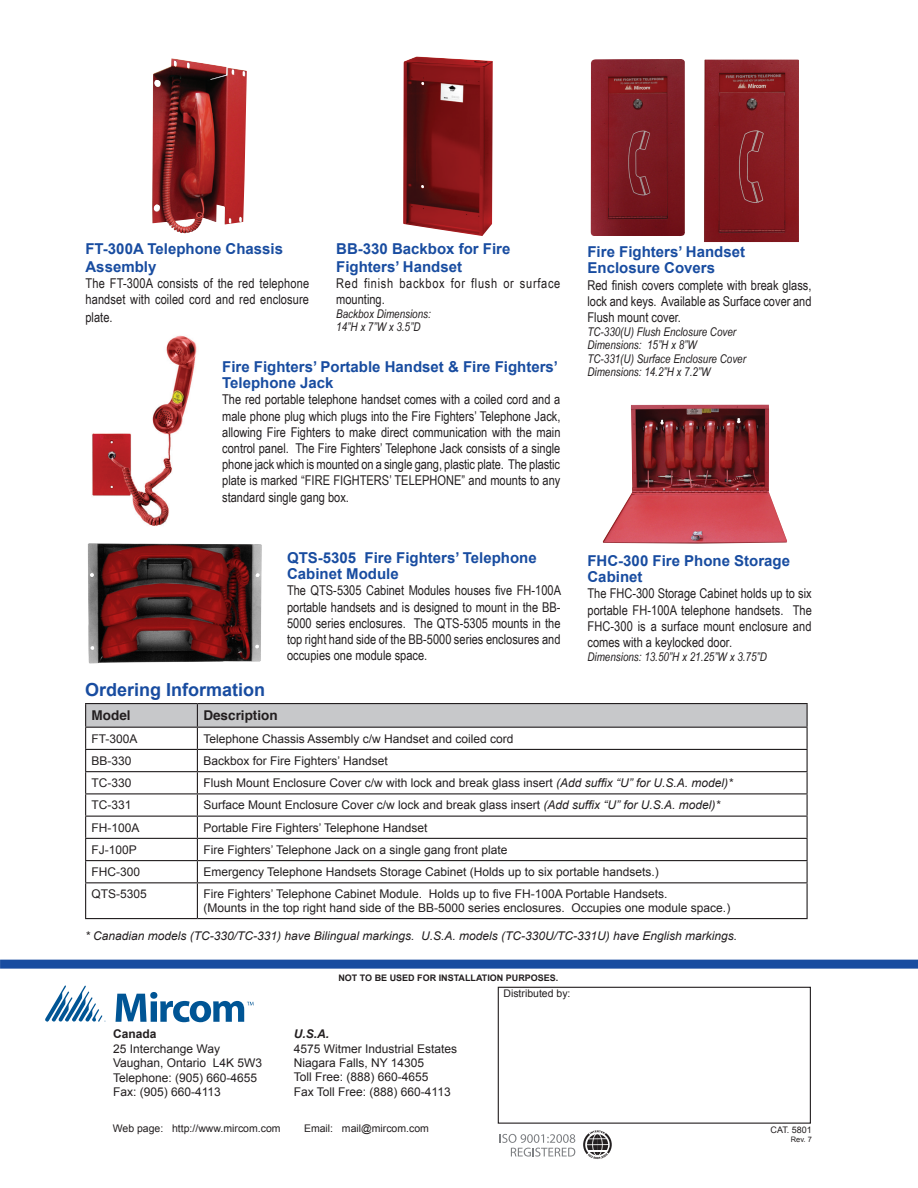
<style>
.page{position:relative;width:918px;height:1188px;background:#fff}
.page>*{position:absolute;margin:0;border:0;box-sizing:border-box;transform-origin:0 0}
.t1{font:700 18px "Arial";color:#184ca0}
.t2{font:700 15px/16.5px "Arial";color:#184ca0}
.t3{font:13.5px/16.2px "Arial Narrow";color:#231f20;text-align:justify}
.t4{font:13.5px/16.2px "Arial Narrow";letter-spacing:.05em;color:#231f20}
.t5{font:700 13.5px "Helvetica";color:#231f20}
.t6{font:12px "Arial";color:#231f20}
.t7{font:italic 12px "Arial Narrow";color:#231f20}
.t8{font:italic 12px "Arial";color:#231f20}
.t9{font:700 12px "Arial";color:#231f20}
.t10{font:italic 700 12px "Arial";color:#231f20}
.t11{font:10.5px "Arial";color:#231f20}
.t12{font:700 9px "Arial";color:#231f20}
.t13{font:9px "Arial";color:#231f20}
.t14{font:7.5px "Arial";color:#231f20}
.s1{font-style:italic}
</style>
<div class="page">
<div style="left:0;top:960px;width:918px;height:9px;background:#184ca0"></div>
<div style="left:498px;top:987px;width:313px;height:137px;border:1px solid #231f20"></div>
<img style="left:152px;top:58px;width:95px;height:175px">
<img style="left:403px;top:56px;width:90px;height:180px">
<img style="left:590px;top:59px;width:95px;height:177px">
<img style="left:92px;top:335px;width:105px;height:191px">
<img style="left:88px;top:543px;width:174px;height:121px">
<svg style="left:116px;top:992px;width:138px;height:30px"></svg>
<svg style="left:45px;top:986px;width:60px;height:36px"></svg>
<img style="left:603px;top:405px;width:184px;height:139px">
<svg style="left:500px;top:1134px;width:75px;height:23px"></svg>
<svg style="left:583px;top:1130px;width:29px;height:29px"></svg>
<hr style="left:85px;top:703px;width:112px;height:1px;background:#231f20">
<hr style="left:197px;top:703px;width:611px;height:1px;background:#231f20">
<svg style="left:85px;top:704px;width:723px;height:178px"></svg>
<hr style="left:85px;top:882px;width:112px;height:1px;background:#231f20">
<hr style="left:85px;top:883px;width:1px;height:35px;background:#231f20">
<hr style="left:197px;top:882px;width:611px;height:1px;background:#231f20">
<hr style="left:197px;top:883px;width:1px;height:35px;background:#231f20">
<hr style="left:807px;top:883px;width:1px;height:35px;background:#231f20">
<hr style="left:85px;top:918px;width:112px;height:1px;background:#231f20">
<hr style="left:197px;top:918px;width:611px;height:1px;background:#231f20">
<img style="left:704px;top:60px;width:95px;height:182px">
<p class="t2" style="left:86px;top:240px;width:199px;line-height:18px">FT-300A Telephone Chassis<br>Assembly</p>
<p class="t3" style="left:86px;top:275px;width:225px">The FT-300A consists of the red telephone handset with coiled cord and red enclosure</p>
<p class="t3" style="left:86px;top:309px;width:29px">plate.</p>
<p class="t2" style="left:336px;top:240px;width:176px;line-height:18px">BB-330 Backbox for Fire<br>Fighters’ Handset</p>
<p class="t4" style="left:336px;top:275px;width:226px">Red finish backbox for flush or surface mounting.</p>
<p class="t7" style="left:336px;top:305px;width:96px">Backbox Dimensions:</p>
<p class="t7" style="left:336px;top:319px;width:86px">14”H x 7”W x 3.5”D</p>
<p class="t2" style="left:588px;top:244px;width:159px">Fire Fighters’ Handset<br>Enclosure Covers</p>
<p class="t3" style="left:588px;top:276px;width:226px">Red finish covers complete with break glass, lock and keys. Available as Surface cover and Flush mount cover.</p>
<p class="t7" style="left:588px;top:323px;width:150px">TC-330(U) Flush Enclosure Cover</p>
<p class="t7" style="left:588px;top:337px;width:111px">Dimensions: 15”H x 8”W</p>
<p class="t7" style="left:588px;top:350px;width:160px">TC-331(U) Surface Enclosure Cover</p>
<p class="t2" style="left:222px;top:359px;width:337px">Fire Fighters’ Portable Handset &amp; Fire Fighters’</p>
<p class="t7" style="left:588px;top:364px;width:125px">Dimensions: 14.2”H x 7.2”W</p>
<p class="t2" style="left:222px;top:375px;width:113px">Telephone Jack</p>
<p class="t3" style="left:222px;top:391px;width:340px">The red portable telephone handset comes with a coiled cord and a male phone plug which plugs into the Fire Fighters’ Telephone Jack, allowing Fire Fighters to make direct communication with the main control panel. The Fire Fighters’ Telephone Jack consists of a single phone jack which is mounted on a single gang, plastic plate. The plastic plate is marked “FIRE FIGHTERS’ TELEPHONE” and mounts to any standard single gang box.</p>
<p class="t2" style="left:287px;top:550px;width:251px">QTS-5305 Fire Fighters’ Telephone<br>Cabinet Module</p>
<p class="t3" style="left:287px;top:582px;width:276px">The QTS-5305 Cabinet Modules houses five FH-100A portable handsets and is designed to mount in the BB-5000 series enclosures. The QTS-5305 mounts in the top right hand side of the BB-5000 series enclosures and occupies one module space.</p>
<p class="t2" style="left:588px;top:553px;width:204px">FHC-300 Fire Phone Storage<br>Cabinet</p>
<p class="t3" style="left:588px;top:585px;width:226px">The FHC-300 Storage Cabinet holds up to six portable FH-100A telephone handsets. The FHC-300 is a surface mount enclosure and comes with a keylocked door.</p>
<p class="t7" style="left:588px;top:648px;width:181px">Dimensions: 13.50”H x 21.25”W x 3.75”D</p>
<p class="t1" style="left:85px;top:677px;width:182px">Ordering Information</p>
<p class="t5" style="left:92px;top:705px;width:41px">Model</p>
<p class="t5" style="left:203px;top:705px;width:76px">Description</p>
<p class="t6" style="left:92px;top:731px;width:48px">FT-300A</p>
<p class="t6" style="left:203px;top:731px;width:312px">Telephone Chassis Assembly c/w Handset and coiled cord</p>
<p class="t6" style="left:92px;top:753px;width:42px">BB-330</p>
<p class="t6" style="left:203px;top:753px;width:186px">Backbox for Fire Fighters’ Handset</p>
<p class="t6" style="left:92px;top:775px;width:42px">TC-330</p>
<p class="t6" style="left:203px;top:775px;width:531px">Flush Mount Enclosure Cover c/w with lock and break glass insert <span class="s1">(Add suffix “U” for U.S.A. model)*</span></p>
<p class="t6" style="left:92px;top:797px;width:42px">TC-331</p>
<p class="t6" style="left:203px;top:797px;width:518px">Surface Mount Enclosure Cover c/w lock and break glass insert <span class="s1">(Add suffix “U” for U.S.A. model)*</span></p>
<p class="t6" style="left:92px;top:820px;width:50px">FH-100A</p>
<p class="t6" style="left:203px;top:820px;width:226px">Portable Fire Fighters’ Telephone Handset</p>
<p class="t6" style="left:92px;top:842px;width:47px">FJ-100P</p>
<p class="t6" style="left:203px;top:842px;width:306px">Fire Fighters’ Telephone Jack on a single gang front plate</p>
<p class="t6" style="left:92px;top:864px;width:50px">FHC-300</p>
<p class="t6" style="left:203px;top:864px;width:457px">Emergency Telephone Handsets Storage Cabinet (Holds up to six portable handsets.)</p>
<p class="t6" style="left:92px;top:886px;width:57px">QTS-5305</p>
<p class="t6" style="left:203px;top:886px;width:466px">Fire Fighters’ Telephone Cabinet Module. Holds up to five FH-100A Portable Handsets.</p>
<p class="t6" style="left:203px;top:900px;width:528px">(Mounts in the top right hand side of the BB-5000 series enclosures. Occupies one module space.)</p>
<p class="t8" style="left:85px;top:928px;width:654px">* Canadian models (TC-330/TC-331) have Bilingual markings. U.S.A. models (TC-330U/TC-331U) have English markings.</p>
<p class="t12" style="left:338px;top:971px;width:222px">NOT TO BE USED FOR INSTALLATION PURPOSES.</p>
<p class="t10" style="left:294px;top:1026px;width:37px">U.S.A.</p>
<p class="t6" style="left:294px;top:1040px;width:165px">4575 Witmer Industrial Estates</p>
<p class="t6" style="left:294px;top:1055px;width:132px">Niagara Falls, NY 14305</p>
<p class="t6" style="left:294px;top:1069px;width:136px">Toll Free: (888) 660-4655</p>
<p class="t6" style="left:294px;top:1084px;width:158px">Fax Toll Free: (888) 660-4113</p>
<p class="t9" style="left:113px;top:1026px;width:45px">Canada</p>
<p class="t6" style="left:113px;top:1041px;width:108px">25 Interchange Way</p>
<p class="t6" style="left:113px;top:1055px;width:151px">Vaughan, Ontario L4K 5W3</p>
<p class="t6" style="left:113px;top:1070px;width:146px">Telephone: (905) 660-4655</p>
<p class="t6" style="left:113px;top:1084px;width:109px">Fax: (905) 660-4113</p>
<p class="t11" style="left:113px;top:1121px;width:169px">Web page: http://www.mircom.com</p>
<p class="t11" style="left:304px;top:1121px;width:126px">Email: mail@mircom.com</p>
<p class="t11" style="left:503px;top:987px;width:69px">Distributed by:</p>
<p class="t13" style="left:771px;top:1124px;width:43px">CAT. 5801</p>
<p class="t14" style="left:791px;top:1135px;width:23px">Rev. 7</p>
</div>
